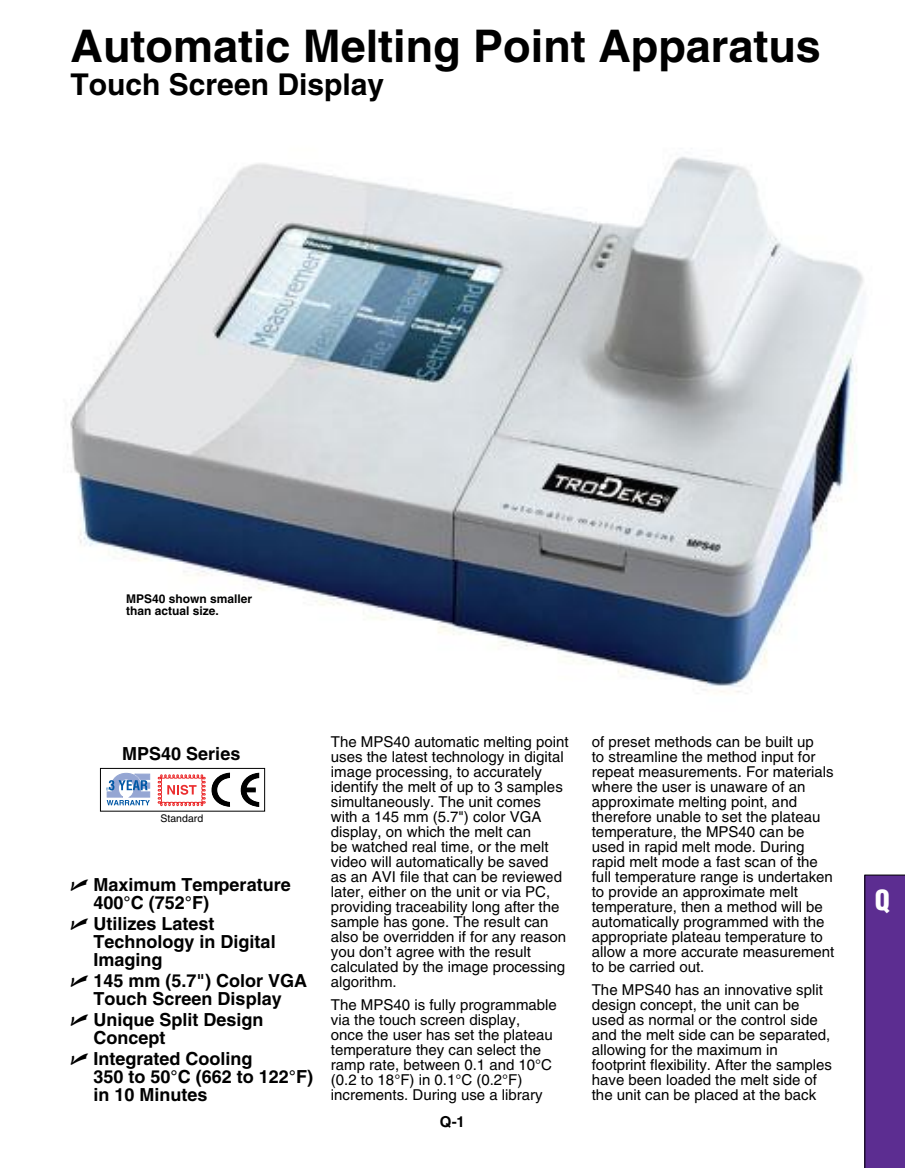
<style>
.page{position:relative;width:905px;height:1168px;background:#fff}
.page>*{position:absolute;margin:0;border:0;box-sizing:border-box;transform-origin:0 0}
.t1{font:700 45px "Helvetica";color:#000}
.t2{font:700 30px "Helvetica";color:#000}
.t3{font:900 condensed 27px "Helvetica";color:#fff}
.t4{font:700 18px/18px "Helvetica";color:#000}
.t5{font:15px/15px "Helvetica";color:#000}
.t6{font:700 15px "Helvetica";color:#000}
.t7{font:700 12px/12px "Helvetica";color:#000}
.t8{font:10.5px "Helvetica";color:#000}
.s1{font-family:"Universal Newswith Comm Pi";font-weight:400}
</style>
<div class="page">
<img style="left:67px;top:156px;width:797px;height:656px">
<div style="left:864px;top:874px;width:40px;height:294px;background:#5c2d91"></div>
<div style="left:100px;top:768px;width:165px;height:43px;border:1px solid #000"></div>
<svg style="left:106px;top:773px;width:44px;height:32px"></svg>
<svg style="left:157px;top:773px;width:102px;height:34px"></svg>
<h1 class="t1" style="left:70px;top:18px;width:752px">Automatic Melting Point Apparatus</h1>
<h2 class="t2" style="left:70px;top:66px;width:315px">Touch Screen Display</h2>
<p class="t7" style="left:126px;top:592px;width:128px">MPS40 shown smaller than actual size.</p>
<p class="t4" style="left:122px;top:744px;width:120px">MPS40 Series</p>
<p class="t8" style="left:160px;top:812px;width:44px">Standard</p>
<p class="t4" style="left:93px;top:875px;width:199px;text-indent:-23px"><span class="s1">U</span> Maximum Temperature<br>400°C (752°F)</p>
<p class="t4" style="left:93px;top:914px;width:184px;text-indent:-23px"><span class="s1">U</span> Utilizes Latest<br>Technology in Digital<br>Imaging</p>
<p class="t4" style="left:70px;top:971px;width:238px;text-align:center"><span class="s1">U</span> 145 mm (5.7") Color VGA<br>Touch Screen Display</p>
<p class="t4" style="left:93px;top:1010px;width:172px;text-indent:-23px"><span class="s1">U</span> Unique Split Design<br>Concept</p>
<p class="t4" style="left:93px;top:1049px;width:221px;text-indent:-23px"><span class="s1">U</span> Integrated Cooling<br>350 to 50°C (662 to 122°F) in 10 Minutes</p>
<p class="t5" style="left:331px;top:734px;width:239px">The MPS40 automatic melting point uses the latest technology in digital image processing, to accurately identify the melt of up to 3 samples simultaneously. The unit comes with a 145 mm (5.7") color VGA display, on which the melt can<br>be watched real time, or the melt video will automatically be saved<br>as an AVI file that can be reviewed later, either on the unit or via PC, providing traceability long after the sample has gone. The result can also be overridden if for any reason you don’t agree with the result calculated by the image processing algorithm.</p>
<p class="t5" style="left:331px;top:997px;width:227px">The MPS40 is fully programmable via the touch screen display,<br>once the user has set the plateau temperature they can select the ramp rate, between 0.1 and 10°C (0.2 to 18°F) in 0.1°C (0.2°F) increments. During use a library</p>
<p class="t6" style="left:440px;top:1112px;width:27px">Q-1</p>
<p class="t5" style="left:591px;top:734px;width:244px">of preset methods can be built up<br>to streamline the method input for repeat measurements. For materials where the user is unaware of an approximate melting point, and therefore unable to set the plateau temperature, the MPS40 can be used in rapid melt mode. During rapid melt mode a fast scan of the full temperature range is undertaken to provide an approximate melt temperature, then a method will be automatically programmed with the appropriate plateau temperature to allow a more accurate measurement to be carried out.</p>
<p class="t5" style="left:591px;top:982px;width:242px">The MPS40 has an innovative split design concept, the unit can be used as normal or the control side and the melt side can be separated, allowing for the maximum in footprint flexibility. After the samples have been loaded the melt side of the unit can be placed at the back</p>
<h3 class="t3" style="left:874px;top:883px;width:17px">Q</h3>
</div>
